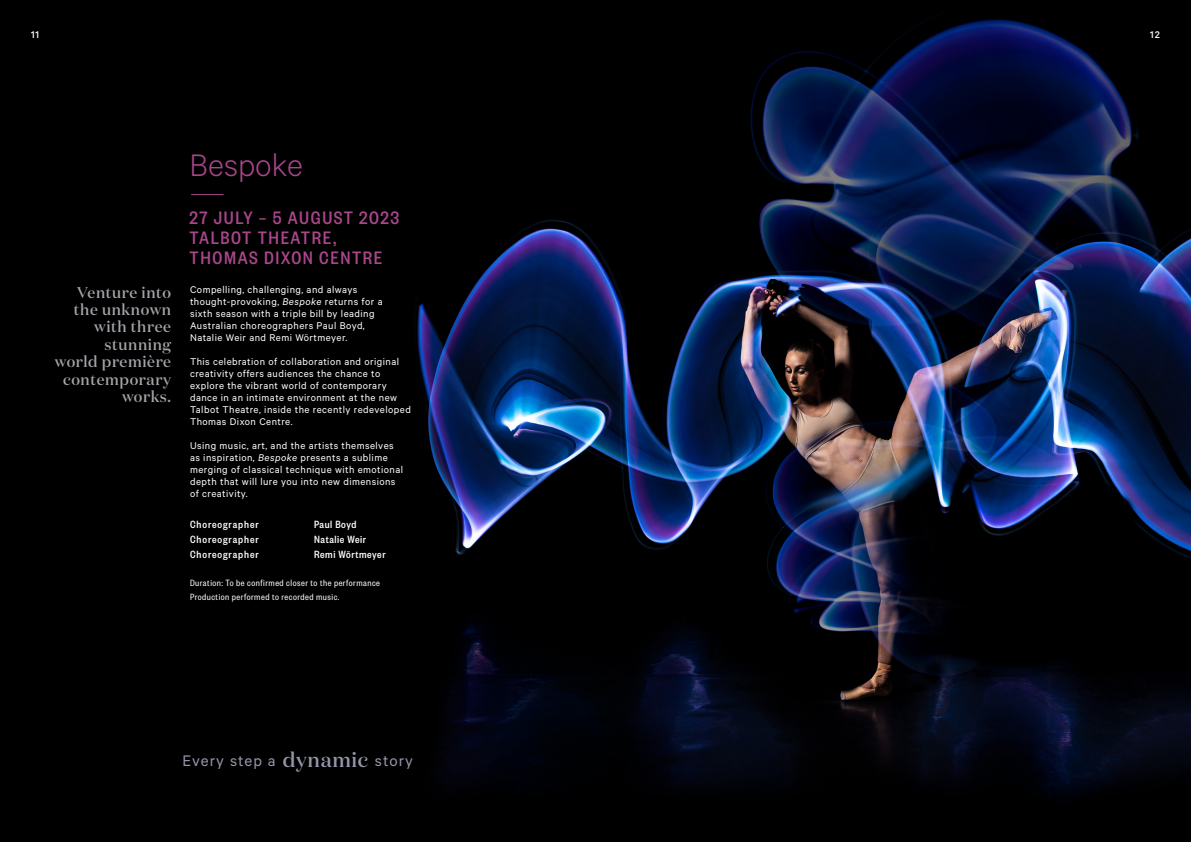
<style>
.page{position:relative;width:1191px;height:842px;background:#fff}
.page>*{position:absolute;margin:0;border:0;box-sizing:border-box;transform-origin:0 0}
.t1{font:300 35px "Calibre";color:#a9468a}
.t2{font:500 19.8px/19.8px "Founders Grotesk Cond";letter-spacing:.08em;color:#a9468a}
.t3{font:17.2px "Calibre";letter-spacing:.06em;color:#9496a9}
.t4{font:500 15.6px/17.4px "Domaine Display";letter-spacing:.04em;color:#a2a5a9;text-align:right}
.t5{font:500 11.5px "Founders Grotesk Cond";letter-spacing:.075em;color:#fff}
.t6{font:500 11.5px "Founders Grotesk Cond";letter-spacing:.05em;color:#fff}
.t7{font:500 11.5px "Founders Grotesk Cond";letter-spacing:.045em;color:#fff}
.t8{font:11px/12px "Calibre";letter-spacing:.04em;color:#fff}
.t9{font:500 10.9px "Calibre";color:#fff}
.t10{font:10px/14px "Founders Grotesk Cond";letter-spacing:.05em;color:#fff}
.s1{font-style:italic}
.s2{font-family:"Domaine Display";font-weight:500;font-size:20.6px}
</style>
<div class="page">
<img style="left:0;top:0;width:1191px;height:842px">
<hr style="left:191px;top:194px;width:32px;height:1px;background:#a9468a">
<p class="t9" style="left:31px;top:29px;width:10px">11</p>
<p class="t9" style="left:1150px;top:29px;width:11px">12</p>
<h3 class="t4" style="left:55px;top:283px;width:118px">Venture into the unknown with three stunning<br>world première contemporary works.</h3>
<h1 class="t1" style="left:189px;top:145px;width:115px">Bespoke</h1>
<h2 class="t2" style="left:189px;top:207px;width:211px">27 JULY – 5 AUGUST 2023<br>TALBOT THEATRE,<br>THOMAS DIXON CENTRE</h2>
<p class="t8" style="left:190px;top:283px;width:194px">Compelling, challenging, and always thought-provoking, <span class="s1">Bespoke</span> returns for a sixth season with a triple bill by leading Australian choreographers Paul Boyd, Natalie Weir and Remi Wörtmeyer.</p>
<p class="t8" style="left:190px;top:355px;width:222px">This celebration of collaboration and original creativity offers audiences the chance to explore the vibrant world of contemporary dance in an intimate environment at the new Talbot Theatre, inside the recently redeveloped Thomas Dixon Centre.</p>
<p class="t8" style="left:190px;top:439px;width:215px">Using music, art, and the artists themselves as inspiration, <span class="s1">Bespoke</span> presents a sublime merging of classical technique with emotional depth that will lure you into new dimensions of creativity.</p>
<p class="t5" style="left:190px;top:518px;width:70px">Choreographer</p>
<p class="t7" style="left:314px;top:518px;width:44px">Paul Boyd</p>
<p class="t5" style="left:190px;top:533px;width:70px">Choreographer</p>
<p class="t6" style="left:314px;top:533px;width:54px">Natalie Weir</p>
<p class="t5" style="left:190px;top:548px;width:70px">Choreographer</p>
<p class="t6" style="left:314px;top:548px;width:73px">Remi Wörtmeyer</p>
<p class="t10" style="left:190px;top:575px;width:191px">Duration: To be confirmed closer to the performance<br>Production performed to recorded music.</p>
<h3 class="t3" style="left:182px;top:750px;width:232px">Every step a <span class="s2">dynamic</span> story</h3>
</div>
